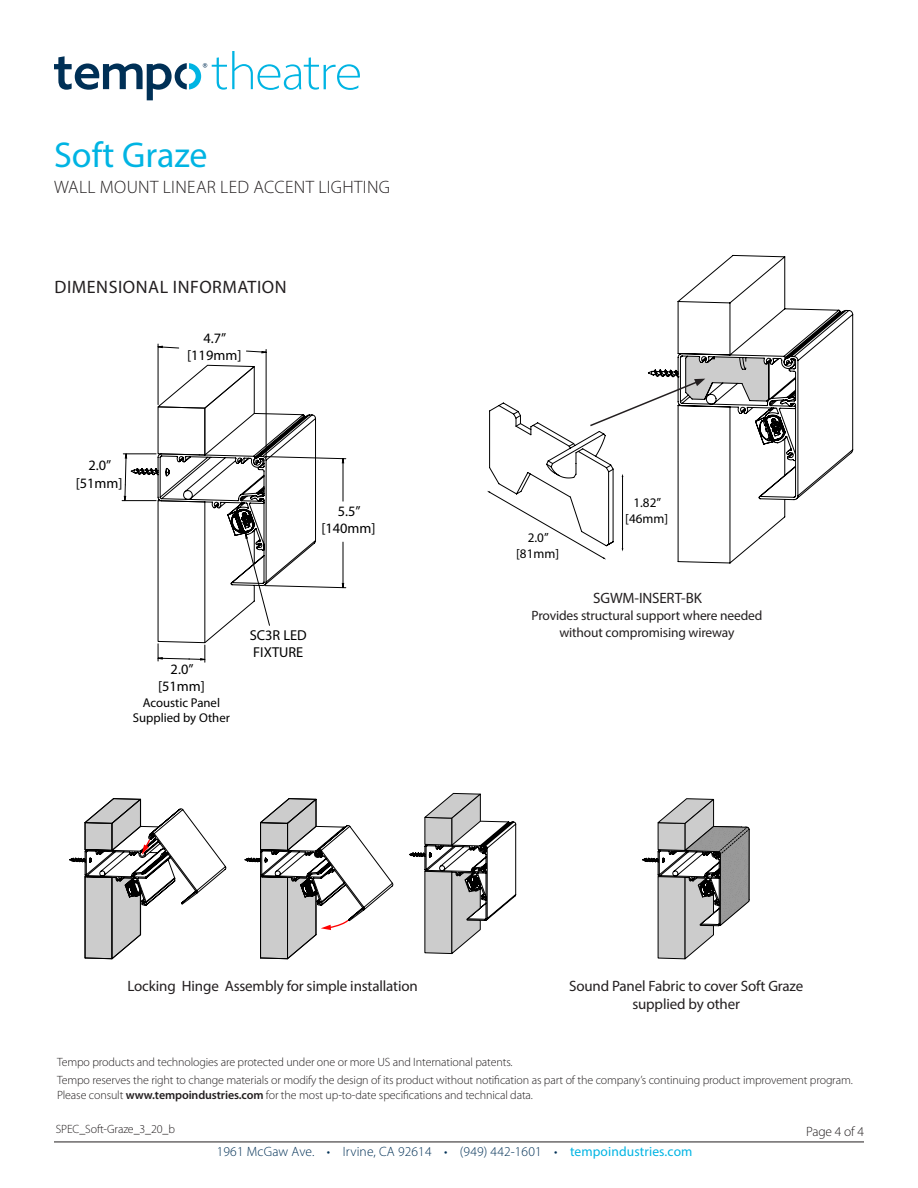
<style>
.page{position:relative;width:918px;height:1188px;background:#fff}
.page>*{position:absolute;margin:0;border:0;box-sizing:border-box;transform-origin:0 0}
.Head{font:36px "Myriad Pro";color:#00b4e3}
.Head-2{font:300 18px "Myriad Pro";letter-spacing:.02em;color:#231f20}
.t1{font:18px "Myriad Pro";letter-spacing:.03em;color:#231f20}
.t2{font:15px/18px "Myriad Pro";letter-spacing:-.01em;color:#231f20;text-align:center}
.t3{font:14.4px/17.2px "Myriad Pro";color:#000;text-align:center}
.t4{font:300 13.5px "Myriad Pro";letter-spacing:.01em;color:#003056}
.t5{font:13.5px/16.2px "Myriad Pro";letter-spacing:-.01em;color:#231f20;text-align:center}
.t6{font:300 13.5px "Myriad Pro";letter-spacing:-.01em;color:#231f20}
.t7{font:13.2px/15.8px "Myriad Pro";color:#000;text-align:center}
.t8{font:12.75px/15.3px "Myriad Pro";color:#000;text-align:center}
.t9{font:300 12px/14.4px "Myriad Pro";letter-spacing:-.01em;color:#231f20}
.s1{font-weight:600}
.s2{font-weight:400;color:#00b4e3}
</style>
<div class="page">
<hr style="left:54px;top:1142px;width:810px;height:1px;background:#231f20">
<svg style="left:54px;top:51px;width:306px;height:49px"></svg>
<svg style="left:409px;top:793px;width:107px;height:162px"></svg>
<svg style="left:69px;top:798px;width:157px;height:162px"></svg>
<svg style="left:244px;top:798px;width:149px;height:162px"></svg>
<svg style="left:642px;top:798px;width:108px;height:162px"></svg>
<svg style="left:158px;top:346px;width:186px;height:314px"></svg>
<hr style="left:122px;top:500px;width:34px;height:1px;background:#000">
<hr style="left:123px;top:454px;width:33px;height:1px;background:#000">
<svg style="left:124px;top:365px;width:192px;height:278px"></svg>
<svg style="left:677px;top:255px;width:176px;height:309px"></svg>
<svg style="left:487px;top:356px;width:282px;height:203px"></svg>
<p class="Head" style="left:54px;top:133px;width:155px">Soft Graze</p>
<p class="Head-2" style="left:54px;top:176px;width:338px">WALL MOUNT LINEAR LED ACCENT LIGHTING</p>
<p class="t1" style="left:55px;top:275px;width:234px">DIMENSIONAL INFORMATION</p>
<p class="t3" style="left:187px;top:329px;width:56px">4.7” [119mm]</p>
<p class="t3" style="left:76px;top:457px;width:48px">2.0” [51mm]</p>
<p class="t3" style="left:321px;top:502px;width:56px">5.5” [140mm]</p>
<p class="t3" style="left:158px;top:660px;width:48px">2.0” [51mm]</p>
<p class="t8" style="left:133px;top:694px;width:99px">Acoustic Panel<br>Supplied by Other</p>
<p class="t3" style="left:250px;top:626px;width:59px;text-align:left">SC3R LED<br>FIXTURE</p>
<p class="t7" style="left:516px;top:530px;width:44px">2.0” [81mm]</p>
<p class="t7" style="left:625px;top:494px;width:44px">1.82” [46mm]</p>
<p class="t2" style="left:593px;top:589px;width:110px">SGWM-INSERT-BK</p>
<p class="t5" style="left:532px;top:608px;width:232px">Provides structural support where needed without compromising wireway</p>
<p class="t2" style="left:127px;top:976px;width:292px">Locking Hinge Assembly for simple installation</p>
<p class="t2" style="left:569px;top:976px;width:236px">Sound Panel Fabric to cover Soft Graze supplied by other</p>
<p class="t9" style="left:57px;top:1054px;width:457px">Tempo products and technologies are protected under one or more US and International patents.</p>
<p class="t9" style="left:57px;top:1073px;width:797px">Tempo reserves the right to change materials or modify the design of its product without notification as part of the company’s continuing product improvement program.<br>Please consult <span class="s1">www.tempoindustries.com</span> for the most up-to-date specifications and technical data.</p>
<p class="t9" style="left:56px;top:1122px;width:121px">SPEC_Soft-Graze_3_20_b</p>
<p class="t6" style="left:806px;top:1124px;width:59px">Page 4 of 4</p>
<p class="t4" style="left:217px;top:1144px;width:477px">1961 McGaw Ave. • Irvine, CA 92614 • (949) 442-1601 • <span class="s2">tempoindustries.com</span></p>
</div>
